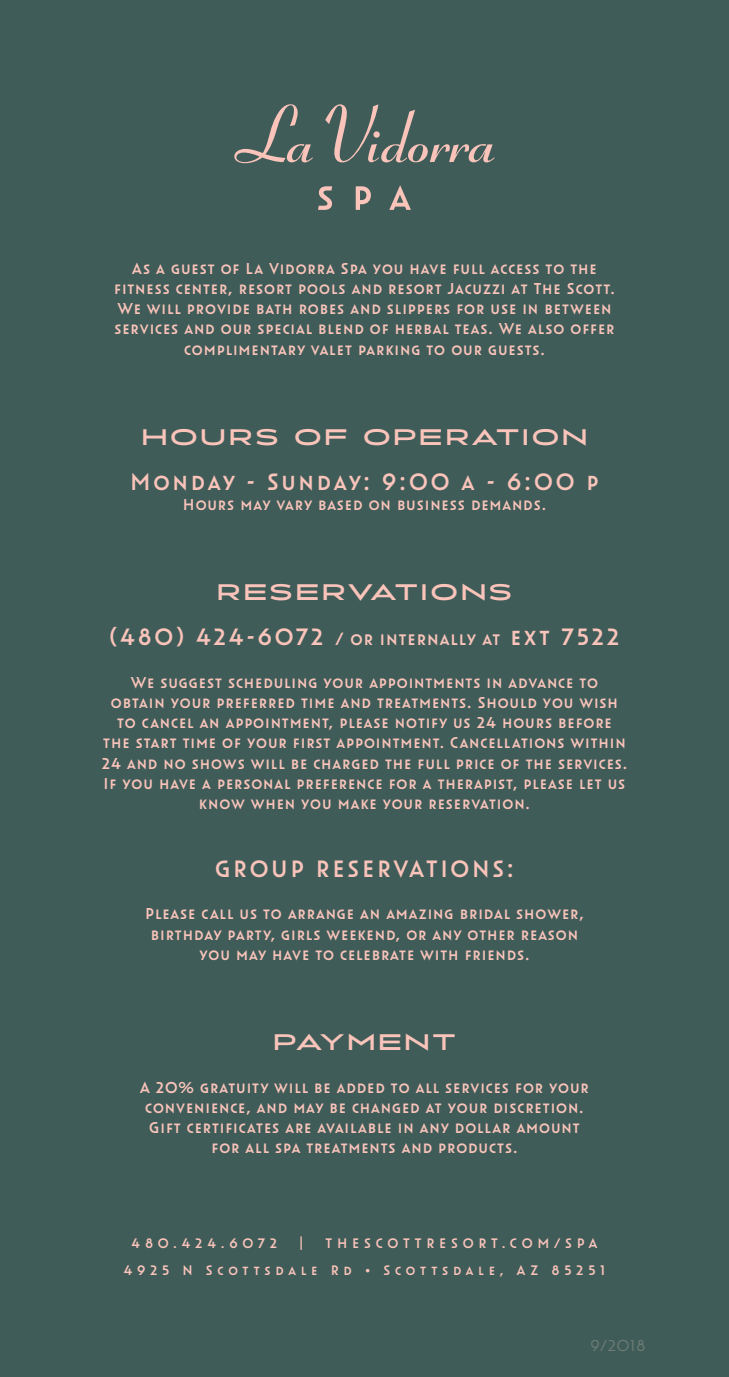
<style>
.page{position:relative;width:729px;height:1377px;background:#405c59}
.page>*{position:absolute;margin:0;border:0;box-sizing:border-box;transform-origin:0 0}
.t1{font:27px "Oskar One";letter-spacing:.1em;color:#fac4ba}
.t2{font:700 22.5px "ATC Timberline";letter-spacing:.11em;color:#fac4ba}
.t3{font:18px/20.2px "Oskar One";letter-spacing:.05em;color:#fac4ba;text-align:center}
.t4{font:300 18px "Oskar One";color:#707f76}
.t5{font:15.75px "Oskar One";letter-spacing:.3em;color:#fac4ba}
.s1{font-size:20.25px}
</style>
<div class="page">
<svg style="left:234px;top:104px;width:79px;height:59px"></svg>
<svg style="left:325px;top:104px;width:170px;height:58px"></svg>
<svg style="left:318px;top:186px;width:14px;height:24px"></svg>
<svg style="left:356px;top:186px;width:15px;height:24px"></svg>
<svg style="left:389px;top:185px;width:22px;height:25px"></svg>
<p class="t3" style="left:114px;top:257px;width:502px">As a guest of La Vidorra Spa you have full access to the fitness center, resort pools and resort Jacuzzi at The Scott.<br>We will provide bath robes and slippers for use in between services and our special blend of herbal teas. We also offer complimentary valet parking to our guests.</p>
<p class="t2" style="left:141px;top:424px;width:448px">HOURS OF OPERATION</p>
<p class="t1" style="left:130px;top:467px;width:470px">Monday - Sunday: 9:00 a - 6:00 p</p>
<p class="t3" style="left:183px;top:494px;width:365px">Hours may vary based on business demands.</p>
<p class="t2" style="left:217px;top:579px;width:297px">RESERVATIONS</p>
<p class="t1" style="left:109px;top:622px;width:512px">(480) 424-6072 <span class="s1">/ or internally at</span> ext 7522</p>
<p class="t3" style="left:102px;top:671px;width:527px">We suggest scheduling your appointments in advance to obtain your preferred time and treatments. Should you wish to cancel an appointment, please notify us 24 hours before the start time of your first appointment. Cancellations within 24 and no shows will be charged the full price of the services.<br>If you have a personal preference for a therapist, please let us know when you make your reservation.</p>
<p class="t1" style="left:215px;top:854px;width:300px">GROUP RESERVATIONS:</p>
<p class="t3" style="left:145px;top:903px;width:440px">Please call us to arrange an amazing bridal shower,</p>
<p class="t3" style="left:151px;top:923px;width:429px">birthday party, girls weekend, or any other reason</p>
<p class="t3" style="left:199px;top:944px;width:332px">you may have to celebrate with friends.</p>
<p class="t2" style="left:273px;top:1029px;width:184px">PAYMENT</p>
<p class="t3" style="left:140px;top:1076px;width:450px;text-align:left">A 20% gratuity will be added to all services for your convenience, and may be changed at your discretion.</p>
<p class="t3" style="left:149px;top:1117px;width:432px">Gift certificates are available in any dollar amount</p>
<p class="t3" style="left:212px;top:1137px;width:307px">for all spa treatments and products.</p>
<p class="t5" style="left:132px;top:1235px;width:147px">480.424.6072</p>
<p class="t5" style="left:299px;top:1235px;width:6px">|</p>
<p class="t5" style="left:326px;top:1235px;width:273px">THESCOTTRESORT.COM/SPA</p>
<p class="t5" style="left:124px;top:1262px;width:483px">4925 N Scottsdale Rd • Scottsdale, AZ 85251</p>
<p class="t4" style="left:591px;top:1336px;width:56px">9/2018</p>
</div>
